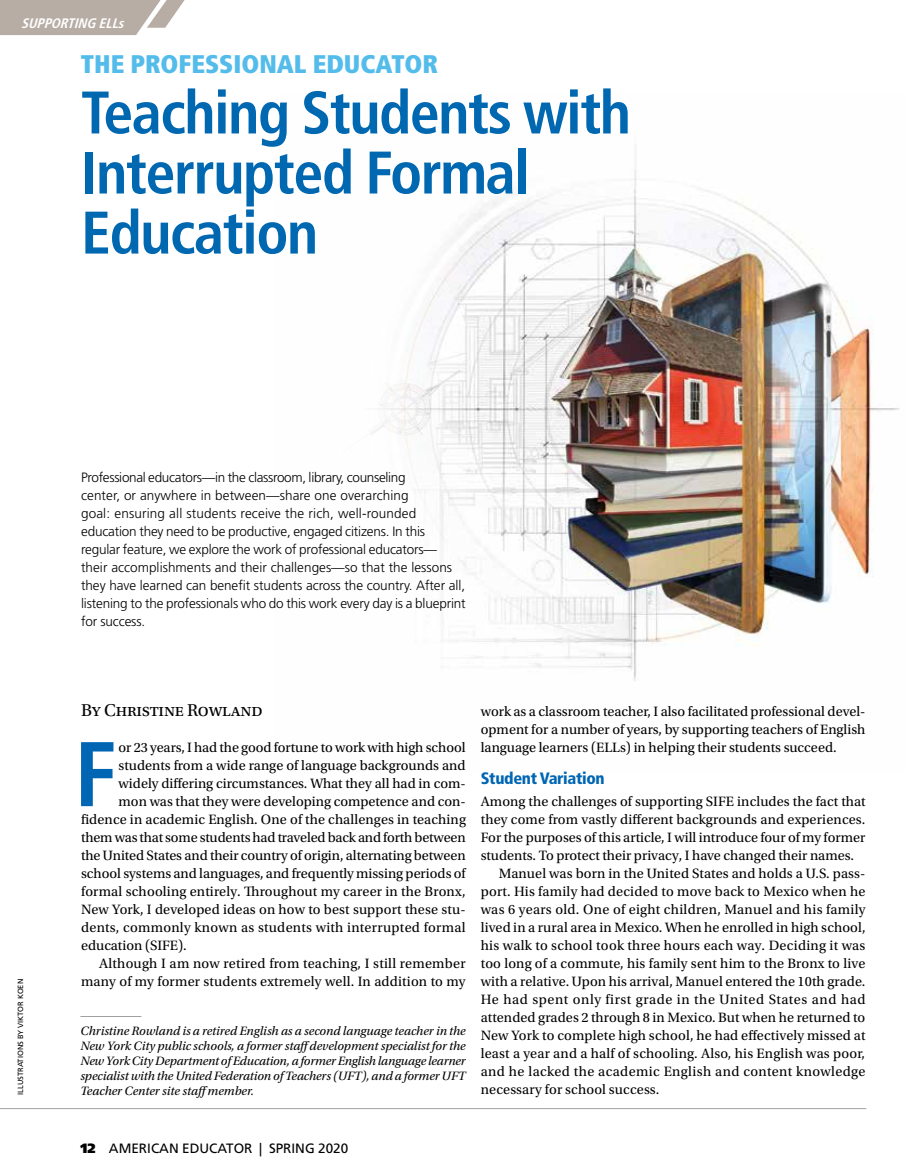
<style>
.page{position:relative;width:906px;height:1176px;background:#fff}
.page>*{position:absolute;margin:0;border:0;box-sizing:border-box;transform-origin:0 0}
.t1{font:700 condensed 91.65px "Frutiger LT Std";color:#0066b3}
.t2{font:700 condensed 60px/60px "Frutiger LT Std";letter-spacing:-.025em;color:#0067b1}
.t3{font:900 condensed 25.5px "Frutiger LT Std";color:#54bceb}
.t4{font:18px "Utopia Std";letter-spacing:-.01em;color:#000}
.t5{font:900 condensed 16.5px "Frutiger LT Std";letter-spacing:-.02em;color:#0066b3}
.t6{font:14.25px/18px "Utopia Std";color:#000;text-align:justify}
.t7{font:italic 700 condensed 13.8px "Frutiger LT Std";color:#fff}
.t8{font:300 13.5px/18px "Frutiger LT Std";letter-spacing:-.01em;color:#000}
.t9{font:13.5px "Frutiger LT Std";color:#000}
.t10{font:italic 12.75px/15px "Utopia Std";letter-spacing:-.005em;color:#000;text-align:justify}
.t11{font:7.5px "Frutiger LT Std";color:#000}
.s1{font-weight:900}
</style>
<div class="page">
<hr style="left:0;top:1107px;width:865px;height:1px;background:#9fa1a4">
<svg style="left:0;top:0;width:185px;height:35px;background:#bfb6af"></svg>
<img style="left:371px;top:169px;width:529px;height:512px">
<hr style="left:80px;top:1015px;width:61px;height:1px;background:#9fa1a4">
<p class="t7" style="left:21px;top:15px;width:108px">SUPPORTING ELLs</p>
<h3 class="t3" style="left:81px;top:49px;width:358px">THE PROFESSIONAL EDUCATOR</h3>
<h2 class="t2" style="left:81px;top:83px;width:551px">Teaching Students with<br>Interrupted Formal<br>Education</h2>
<p class="t11" style="left:16px;top:1094px;width:117px;rotate:-90deg">ILLUSTRATIONS BY VIKTOR KOEN</p>
<p class="t8" style="left:81px;top:468px;width:386px">Professional educators—in the classroom, library, counseling<br>center, or anywhere in between—share one overarching<br>goal: ensuring all students receive the rich, well-rounded education they need to be productive, engaged citizens. In this regular feature, we explore the work of professional educators— their accomplishments and their challenges—so that the lessons they have learned can benefit students across the country. After all, listening to the professionals who do this work every day is a blueprint for success.</p>
<p class="t4" style="left:81px;top:700px;width:183px">By Christine Rowland</p>
<h1 class="t1" style="left:74px;top:719px;width:44px">F</h1>
<p class="t6" style="left:118px;top:738px;width:348px">or 23 years, I had the good fortune to work with high school</p>
<p class="t6" style="left:118px;top:756px;width:348px">students from a wide range of language backgrounds and</p>
<p class="t6" style="left:118px;top:774px;width:348px">widely differing circumstances. What they all had in com-</p>
<p class="t6" style="left:118px;top:792px;width:348px">mon was that they were developing competence and con-</p>
<p class="t6" style="left:81px;top:810px;width:386px">fidence in academic English. One of the challenges in teaching</p>
<p class="t6" style="left:81px;top:828px;width:386px">them was that some students had traveled back and forth between</p>
<p class="t6" style="left:81px;top:846px;width:386px">the United States and their country of origin, alternating between</p>
<p class="t6" style="left:81px;top:864px;width:387px">school systems and languages, and frequently missing periods of</p>
<p class="t6" style="left:81px;top:882px;width:386px">formal schooling entirely. Throughout my career in the Bronx,</p>
<p class="t6" style="left:81px;top:900px;width:386px">New York, I developed ideas on how to best support these stu-</p>
<p class="t6" style="left:81px;top:918px;width:386px">dents, commonly known as students with interrupted formal</p>
<p class="t6" style="left:81px;top:936px;width:107px">education (SIFE).</p>
<p class="t6" style="left:99px;top:954px;width:368px">Although I am now retired from teaching, I still remember</p>
<p class="t6" style="left:81px;top:972px;width:386px">many of my former students extremely well. In addition to my</p>
<p class="t10" style="left:80px;top:1023px;width:386px">Christine Rowland is a retired English as a second language teacher in the New York City public schools, a former staffdevelopment specialist for the New York City Department of Education, a former English language learner specialist with the United Federation of Teachers (UFT), and a former UFT</p>
<p class="t10" style="left:80px;top:1083px;width:175px">Teacher Center site staffmember.</p>
<p class="t6" style="left:480px;top:702px;width:386px">work as a classroom teacher, I also facilitated professional devel&shy;opment for a number of years, by supporting teachers of English language learners (ELLs) in helping their students succeed.</p>
<p class="t5" style="left:480px;top:767px;width:125px">Student Variation</p>
<p class="t6" style="left:480px;top:792px;width:386px">Among the challenges of supporting SIFE includes the fact that</p>
<p class="t6" style="left:480px;top:810px;width:386px">they come from vastly different backgrounds and experiences.</p>
<p class="t6" style="left:480px;top:828px;width:386px">For the purposes of this article, I will introduce four of my former</p>
<p class="t6" style="left:480px;top:846px;width:374px">students. To protect their privacy, I have changed their names.</p>
<p class="t6" style="left:498px;top:864px;width:368px">Manuel was born in the United States and holds a U.S. pass-</p>
<p class="t6" style="left:480px;top:882px;width:386px">port. His family had decided to move back to Mexico when he</p>
<p class="t6" style="left:480px;top:900px;width:386px">was 6 years old. One of eight children, Manuel and his family</p>
<p class="t6" style="left:480px;top:918px;width:386px">lived in a rural area in Mexico. When he enrolled in high school,</p>
<p class="t6" style="left:480px;top:936px;width:386px">his walk to school took three hours each way. Deciding it was</p>
<p class="t6" style="left:480px;top:954px;width:386px">too long of a commute, his family sent him to the Bronx to live</p>
<p class="t6" style="left:480px;top:972px;width:386px">with a relative. Upon his arrival, Manuel entered the 10th grade.</p>
<p class="t6" style="left:480px;top:990px;width:386px">He had spent only first grade in the United States and had</p>
<p class="t6" style="left:480px;top:1008px;width:386px">attended grades 2 through 8 in Mexico. But when he returned to</p>
<p class="t6" style="left:480px;top:1026px;width:386px">New York to complete high school, he had effectively missed at</p>
<p class="t6" style="left:480px;top:1044px;width:385px">least a year and a half of schooling. Also, his English was poor,</p>
<p class="t6" style="left:480px;top:1062px;width:386px">and he lacked the academic English and content knowledge</p>
<p class="t6" style="left:480px;top:1080px;width:180px">necessary for school success.</p>
<p class="t9" style="left:80px;top:1139px;width:269px"><span class="s1">12</span> AMERICAN EDUCATOR | SPRING 2020</p>
</div>
